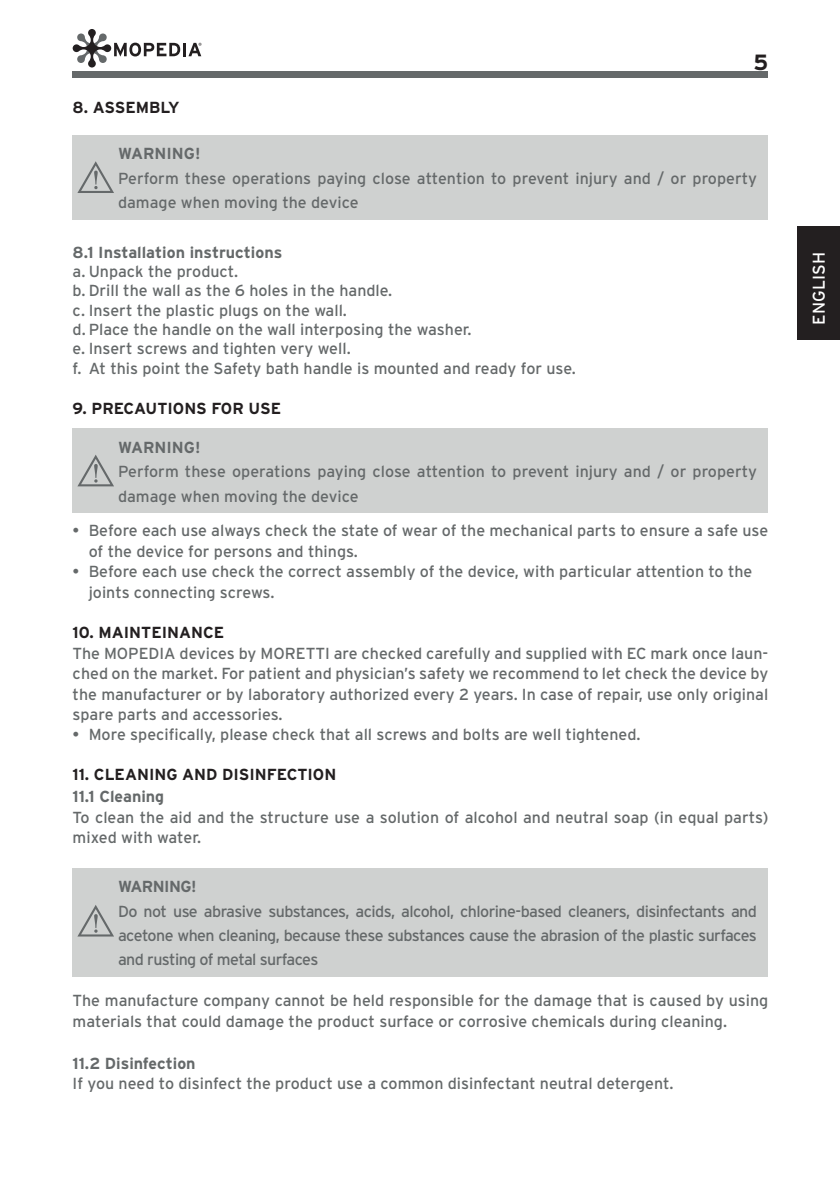
<style>
.page{position:relative;width:840px;height:1192px;background:#fff}
.page>*{position:absolute;margin:0;border:0;box-sizing:border-box;transform-origin:0 0}
.t1{font:700 22px "Interstate";color:#231f20}
.t2{font:17px "Interstate";letter-spacing:.005em;color:#fff}
.t3{font:16px/20.4px "Interstate";color:#65696a}
.t4{font:700 16px "Interstate";color:#65696a}
.t5{font:700 16px "Interstate";color:#231f20}
.t6{font:700 16px "Interstate";letter-spacing:-.035em;color:#65696a}
</style>
<div class="page">
<div style="left:73px;top:71px;width:695px;height:7px;background:#65696a"></div>
<svg style="left:73px;top:29px;width:128px;height:39px"></svg>
<div style="left:797px;top:226px;width:42px;height:114px;background:#231f20"></div>
<div style="left:73px;top:135px;width:695px;height:85px;background:#cfd1d0"></div>
<svg style="left:77px;top:161px;width:37px;height:32px"></svg>
<div style="left:73px;top:428px;width:695px;height:85px;background:#cfd1d0"></div>
<svg style="left:77px;top:455px;width:37px;height:31px"></svg>
<div style="left:73px;top:868px;width:695px;height:108px;background:#cfd1d0"></div>
<svg style="left:78px;top:905px;width:36px;height:31px"></svg>
<h1 class="t1" style="left:753px;top:50px;width:16px">5</h1>
<p class="t5" style="left:73px;top:98px;width:108px">8. ASSEMBLY</p>
<p class="t4" style="left:118px;top:145px;width:84px">WARNING!</p>
<p class="t3" style="left:118px;top:166px;width:640px;line-height:24.4px">Perform these operations paying close attention to prevent injury and / or property damage when moving the device</p>
<p class="t4" style="left:73px;top:243px;width:211px">8.1 Installation instructions</p>
<p class="t3" style="left:73px;top:262px;width:504px;line-height:19.4px">a. Unpack the product.<br>b. Drill the wall as the 6 holes in the handle.<br>c. Insert the plastic plugs on the wall.<br>d. Place the handle on the wall interposing the washer.<br>e. Insert screws and tighten very well.<br>f. At this point the Safety bath handle is mounted and ready for use.</p>
<p class="t5" style="left:73px;top:399px;width:210px">9. PRECAUTIONS FOR USE</p>
<p class="t4" style="left:118px;top:438px;width:84px">WARNING!</p>
<p class="t3" style="left:118px;top:459px;width:640px;line-height:24.4px">Perform these operations paying close attention to prevent injury and / or property damage when moving the device</p>
<p class="t3" style="left:89px;top:520px;width:681px;text-indent:-16px">• Before each use always check the state of wear of the mechanical parts to ensure a safe use of the device for persons and things.</p>
<p class="t3" style="left:89px;top:561px;width:665px;text-indent:-16px">• Before each use check the correct assembly of the device, with particular attention to the joints connecting screws.</p>
<p class="t5" style="left:73px;top:624px;width:153px">10. MAINTEINANCE</p>
<p class="t3" style="left:73px;top:643px;width:697px;text-align:justify">The MOPEDIA devices by MORETTI are checked carefully and supplied with EC mark once laun&shy;ched on the market. For patient and physician’s safety we recommend to let check the device by the manufacturer or by laboratory authorized every 2 years. In case of repair, use only original spare parts and accessories.</p>
<p class="t3" style="left:73px;top:724px;width:569px">• More specifically, please check that all screws and bolts are well tightened.</p>
<p class="t5" style="left:73px;top:765px;width:265px">11. CLEANING AND DISINFECTION</p>
<p class="t4" style="left:73px;top:787px;width:93px">11.1 Cleaning</p>
<p class="t3" style="left:73px;top:806px;width:697px">To clean the aid and the structure use a solution of alcohol and neutral soap (in equal parts) mixed with water.</p>
<p class="t6" style="left:118px;top:877px;width:80px">WARNING!</p>
<p class="t3" style="left:118px;top:898px;width:640px;line-height:24.4px;text-align:justify">Do not use abrasive substances, acids, alcohol, chlorine-based cleaners, disinfectants and acetone when cleaning, because these substances cause the abrasion of the plastic surfaces and rusting of metal surfaces</p>
<p class="t3" style="left:73px;top:990px;width:697px">The manufacture company cannot be held responsible for the damage that is caused by using materials that could damage the product surface or corrosive chemicals during cleaning.</p>
<p class="t4" style="left:73px;top:1054px;width:124px">11.2 Disinfection</p>
<p class="t3" style="left:73px;top:1073px;width:602px">If you need to disinfect the product use a common disinfectant neutral detergent.</p>
<p class="t2" style="left:809px;top:325px;width:74px;rotate:-90deg">ENGLISH</p>
</div>
